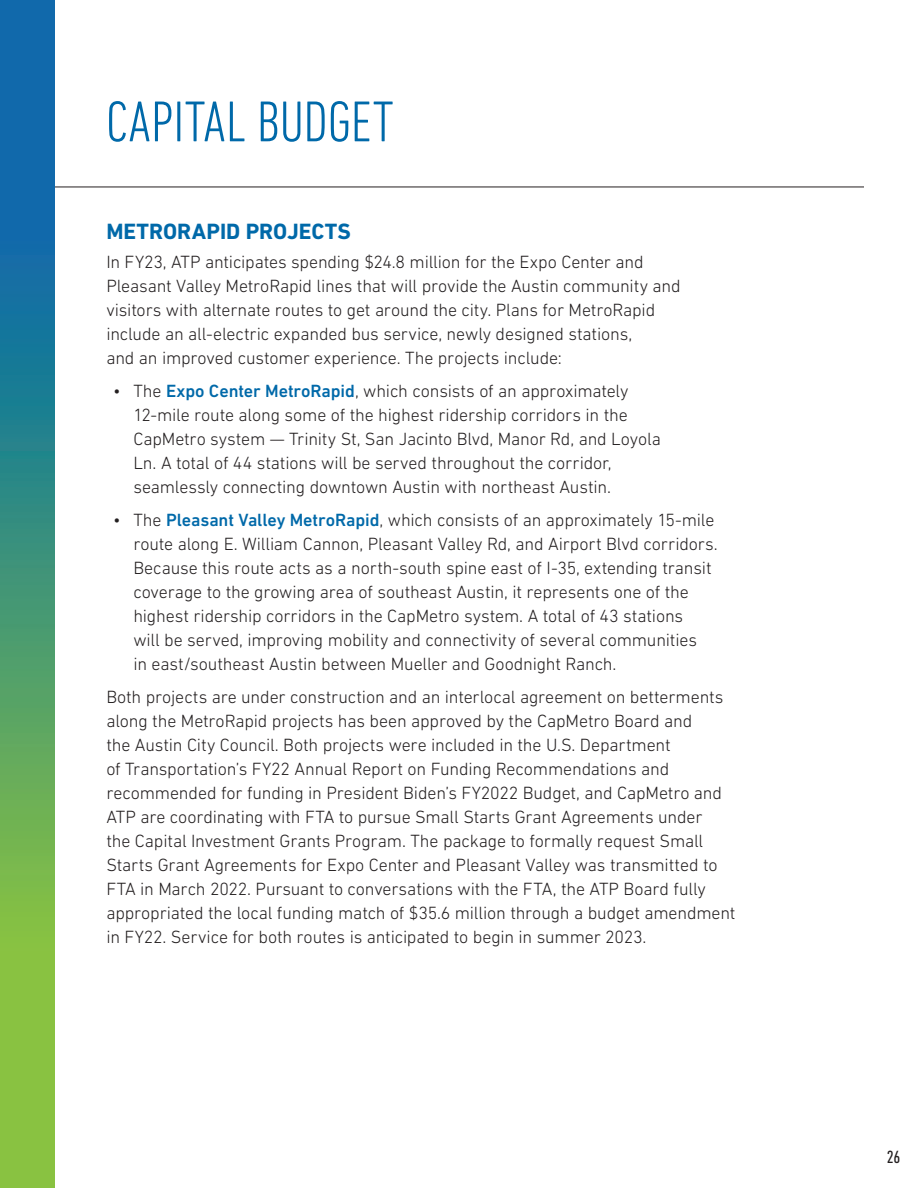
<style>
.page{position:relative;width:918px;height:1188px;background:#fff}
.page>*{position:absolute;margin:0;border:0;box-sizing:border-box;transform-origin:0 0}
.t1{font:300 condensed 58.5px "DIN Next LT Pro";letter-spacing:-.005em;color:#0069a9}
.t2{font:700 22.5px "DIN Next LT Pro";color:#0069a9}
.body_copy{font:300 18px/24px "DIN Next LT Pro";letter-spacing:-.01em;color:#231f20}
.t3{font:condensed 18px "DIN Next LT Pro";color:#231f20}
.s1{font-weight:500;color:#0069a9}
</style>
<div class="page">
<hr style="left:54px;top:187px;width:810px;height:1px;background:#231f20">
<svg style="left:0;top:0;width:54px;height:1188px;background:#489575"></svg>
<h3 class="t1" style="left:106px;top:88px;width:289px">CAPITAL BUDGET</h3>
<h4 class="t2" style="left:106px;top:219px;width:246px">METRORAPID PROJECTS</h4>
<p class="body_copy" style="left:106px;top:250px;width:576px">In FY23, ATP anticipates spending $24.8 million for the Expo Center and Pleasant Valley MetroRapid lines that will provide the Austin community and visitors with alternate routes to get around the city. Plans for MetroRapid include an all-electric expanded bus service, newly designed stations,<br>and an improved customer experience. The projects include:</p>
<p class="body_copy" style="left:133px;top:379px;width:529px;text-indent:-20px">• The <span class="s1">Expo Center MetroRapid</span>, which consists of an approximately 12-mile route along some of the highest ridership corridors in the CapMetro system — Trinity St, San Jacinto Blvd, Manor Rd, and Loyola Ln. A total of 44 stations will be served throughout the corridor, seamlessly connecting downtown Austin with northeast Austin.</p>
<p class="body_copy" style="left:133px;top:508px;width:586px;text-indent:-20px">• The <span class="s1">Pleasant Valley MetroRapid</span>, which consists of an approximately 15-mile route along E. William Cannon, Pleasant Valley Rd, and Airport Blvd corridors.<br>Because this route acts as a north-south spine east of I-35, extending transit coverage to the growing area of southeast Austin, it represents one of the highest ridership corridors in the CapMetro system. A total of 43 stations<br>will be served, improving mobility and connectivity of several communities<br>in east/southeast Austin between Mueller and Goodnight Ranch.</p>
<p class="body_copy" style="left:106px;top:685px;width:631px">Both projects are under construction and an interlocal agreement on betterments along the MetroRapid projects has been approved by the CapMetro Board and<br>the Austin City Council. Both projects were included in the U.S. Department<br>of Transportation’s FY22 Annual Report on Funding Recommendations and recommended for funding in President Biden’s FY2022 Budget, and CapMetro and ATP are coordinating with FTA to pursue Small Starts Grant Agreements under<br>the Capital Investment Grants Program. The package to formally request Small Starts Grant Agreements for Expo Center and Pleasant Valley was transmitted to FTA in March 2022. Pursuant to conversations with the FTA, the ATP Board fully appropriated the local funding match of $35.6 million through a budget amendment in FY22. Service for both routes is anticipated to begin in summer 2023.</p>
<p class="t3" style="left:887px;top:1146px;width:15px">26</p>
</div>
